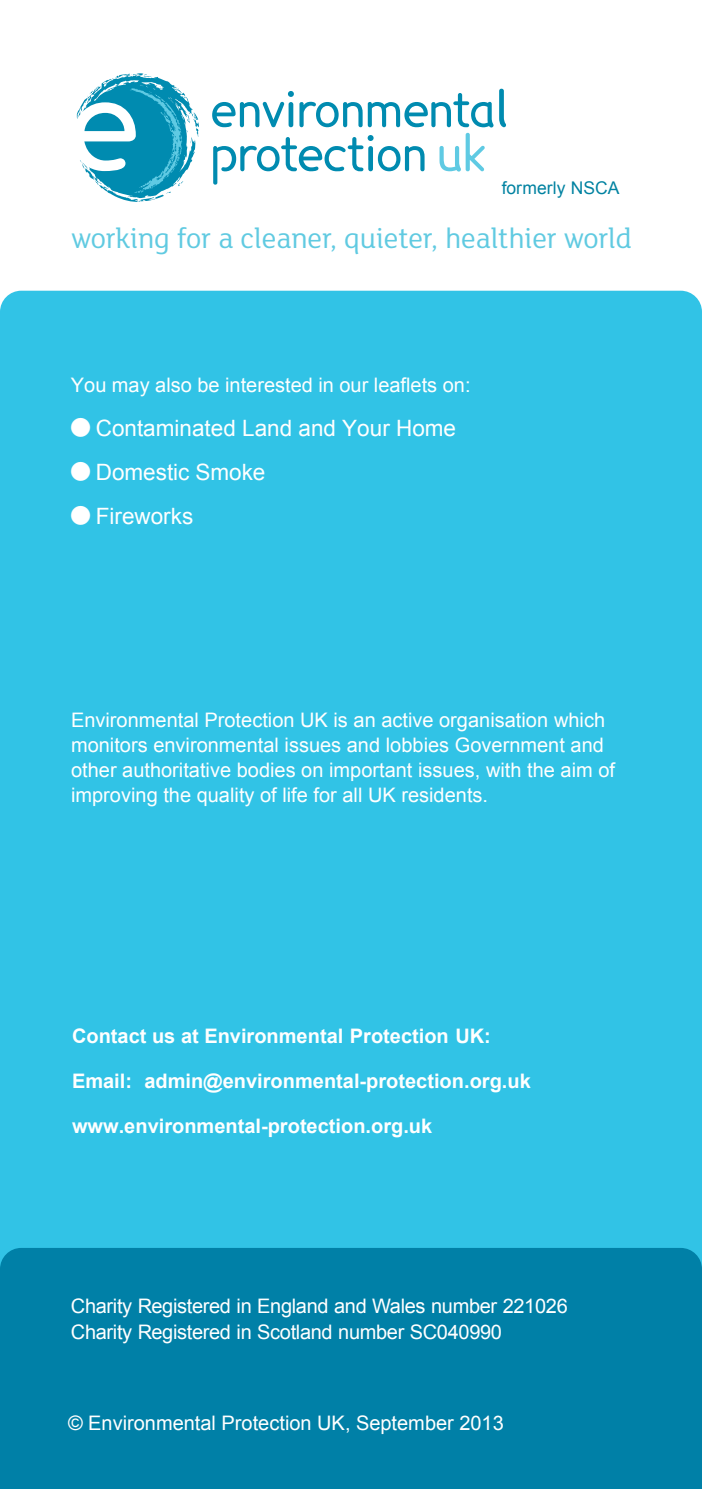
<style>
.page{position:relative;width:702px;height:1489px;background:#fff}
.page>*{position:absolute;margin:0;border:0;box-sizing:border-box;transform-origin:0 0}
.t1{font:30px "FS Lola";letter-spacing:-.005em;color:#60cae1}
.t2{font:22.5px "Arial";color:#fff}
.t3{font:20px/25px "Arial";color:#fff}
.t4{font:700 20px "Arial";color:#fff}
.t5{font:17.5px "Arial";color:#0082a1}
</style>
<div class="page">
<div style="left:0;top:291px;width:702px;height:1066px;background:#31c3e6;border-radius:21px"></div>
<div style="left:0;top:1248px;width:702px;height:191px;background:#0080a7"></div>
<div style="left:0;top:1439px;width:702px;height:49px;background:#0080a7"></div>
<svg style="left:212px;top:91px;width:150px;height:36px"></svg>
<svg style="left:368px;top:93px;width:125px;height:34px"></svg>
<svg style="left:499px;top:89px;width:7px;height:38px"></svg>
<svg style="left:213px;top:135px;width:211px;height:50px"></svg>
<svg style="left:76px;top:73px;width:123px;height:129px"></svg>
<svg style="left:439px;top:133px;width:45px;height:38px"></svg>
<p class="t5" style="left:501px;top:176px;width:119px">formerly NSCA</p>
<h1 class="t1" style="left:71px;top:228px;width:562px">working for a cleaner, quieter, healthier world</h1>
<p class="t3" style="left:71px;top:372px;width:401px">You may also be interested in our leaflets on:</p>
<p class="t2" style="left:71px;top:413px;width:387px">● Contaminated Land and Your Home</p>
<p class="t2" style="left:71px;top:457px;width:196px">● Domestic Smoke</p>
<p class="t2" style="left:71px;top:501px;width:124px">● Fireworks</p>
<p class="t3" style="left:71px;top:707px;width:545px">Environmental Protection UK is an active organisation which monitors environmental issues and lobbies Government and other authoritative bodies on important issues, with the aim of improving the quality of life for all UK residents.</p>
<p class="t4" style="left:72px;top:1022px;width:420px">Contact us at Environmental Protection UK:</p>
<p class="t4" style="left:72px;top:1067px;width:460px">Email: admin@environmental-protection.org.uk</p>
<p class="t4" style="left:72px;top:1112px;width:362px">www.environmental-protection.org.uk</p>
<p class="t3" style="left:71px;top:1293px;width:498px;line-height:26.2px">Charity Registered in England and Wales number 221026<br>Charity Registered in Scotland number SC040990</p>
<p class="t3" style="left:68px;top:1410px;width:437px">© Environmental Protection UK, September 2013</p>
</div>
